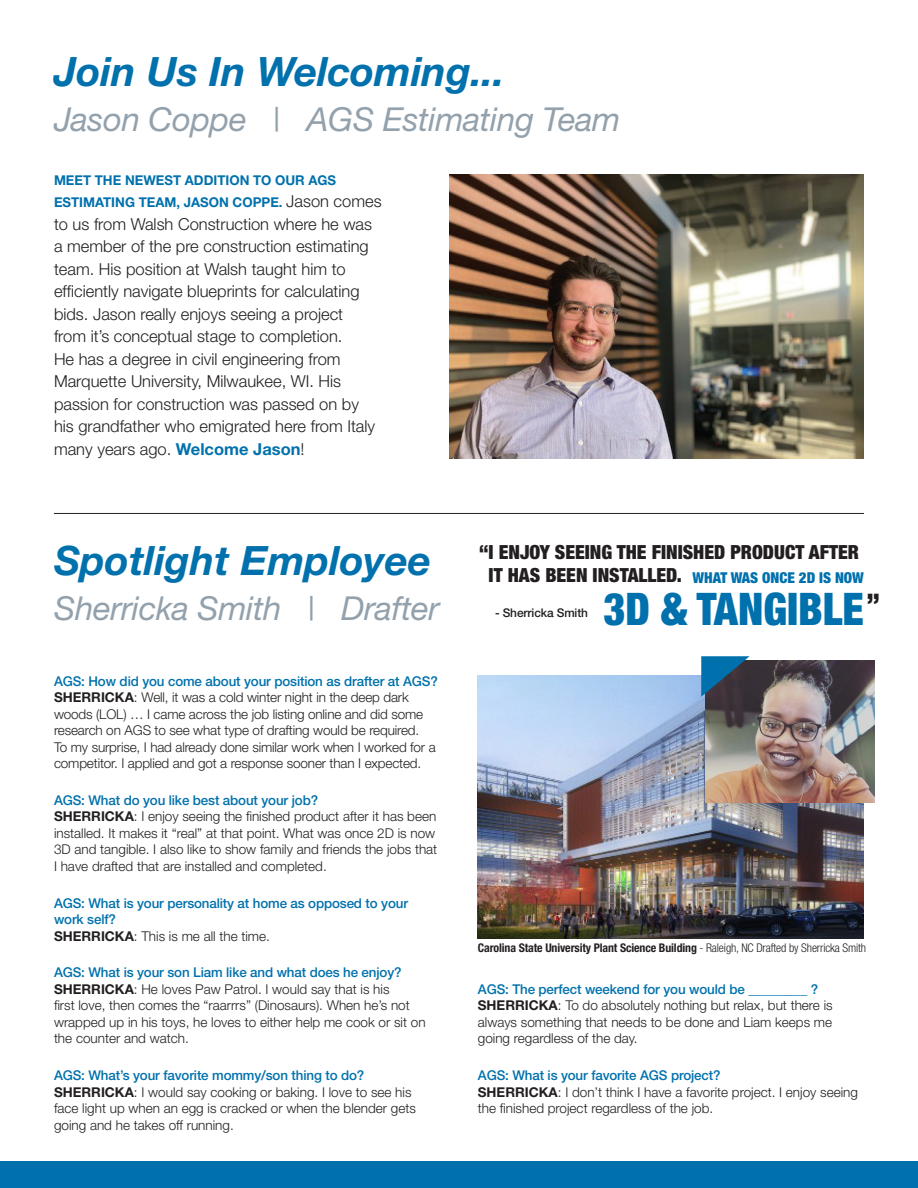
<style>
.page{position:relative;width:918px;height:1188px;background:#fff}
.page>*{position:absolute;margin:0;border:0;box-sizing:border-box;transform-origin:0 0}
.t1{font:900 condensed 45px "Helvetica Neue";color:#0071ad;scale:.95 1}
.t2{font:italic 700 40.5px "Helvetica Neue";color:#0071ad}
.t3{font:italic 33px "Helvetica Neue";letter-spacing:-.01em;color:#93a1ac}
.t4{font:900 condensed 27px "Helvetica Neue";color:#231f20}
.t5{font:900 condensed 19.5px/23.4px "Helvetica Neue";color:#231f20}
.t6{font:300 16.5px/22.5px "Helvetica Neue";color:#231f20}
.t7{font:900 condensed 15px "Helvetica Neue";color:#0071ad}
.t8{font:300 13.5px/16.5px "Helvetica Neue";color:#231f20}
.t9{font:500 13.5px/16.5px "Helvetica Neue";letter-spacing:-.01em;color:#0071ad}
.t10{font:700 13.5px/22.5px "Helvetica Neue";color:#0071ad}
.t11{font:700 condensed 12px "Helvetica Neue";letter-spacing:-.01em;color:#231f20}
.t12{font:500 12px "Helvetica Neue";letter-spacing:-.01em;color:#231f20}
.s1{font-weight:300;font-size:16.5px;color:#231f20}
.s2{font-weight:700;color:#0071ad}
.s3{font-weight:500;color:#0071ad}
.s4{font-weight:700}
.s5{font-weight:700;color:#231f20}
.s6{font-weight:300;color:#231f20}
.s7{font-weight:300}
</style>
<div class="page">
<img style="left:449px;top:174px;width:415px;height:284px">
<div style="left:0;top:1161px;width:918px;height:27px;background:#0071ad"></div>
<hr style="left:54px;top:513px;width:810px;height:1px;background:#231f20">
<img style="left:478px;top:675px;width:386px;height:263px">
<img style="left:706px;top:660px;width:169px;height:143px">
<svg style="left:701px;top:656px;width:49px;height:41px;background:#225475"></svg>
<p class="t2" style="left:54px;top:46px;width:452px">Join Us In Welcoming...</p>
<p class="t3" style="left:54px;top:99px;width:568px">Jason Coppe | AGS Estimating Team</p>
<p class="t10" style="left:54px;top:168px;width:329px">MEET THE NEWEST ADDITION TO OUR AGS<br>ESTIMATING TEAM, JASON COPPE. <span class="s1">Jason comes</span></p>
<p class="t6" style="left:54px;top:212px;width:323px">to us from Walsh Construction where he was a member of the pre construction estimating team. His position at Walsh taught him to efficiently navigate blueprints for calculating bids. Jason really enjoys seeing a project from it’s conceptual stage to completion.<br>He has a degree in civil engineering from Marquette University, Milwaukee, WI. His passion for construction was passed on by his grandfather who emigrated here from Italy many years ago. <span class="s2">Welcome Jason</span>!</p>
<p class="t2" style="left:54px;top:535px;width:379px">Spotlight Employee</p>
<p class="t3" style="left:54px;top:588px;width:387px">Sherricka Smith | Drafter</p>
<p class="t8" style="left:54px;top:672px;width:385px"><span class="s3">AGS: How did you come about your position as drafter at AGS?<br></span><span class="s4">SHERRICKA</span>: Well, it was a cold winter night in the deep dark woods (LOL) … I came across the job listing online and did some research on AGS to see what type of drafting would be required.<br>To my surprise, I had already done similar work when I worked for a competitor. I applied and got a response sooner than I expected.</p>
<p class="t8" style="left:54px;top:791px;width:385px"><span class="s3">AGS: What do you like best about your job?<br></span><span class="s4">SHERRICKA</span>: I enjoy seeing the finished product after it has been installed. It makes it “real” at that point. What was once 2D is now 3D and tangible. I also like to show family and friends the jobs that I have drafted that are installed and completed.</p>
<p class="t9" style="left:54px;top:894px;width:356px">AGS: What is your personality at home as opposed to your work self?<br><span class="s5">SHERRICKA</span><span class="s6">: This is me all the time.</span></p>
<p class="t8" style="left:54px;top:964px;width:373px"><span class="s3">AGS: What is your son Liam like and what does he enjoy?<br></span><span class="s4">SHERRICKA</span>: He loves Paw Patrol. I would say that is his<br>first love, then comes the “raarrrs” (Dinosaurs). When he’s not wrapped up in his toys, he loves to either help me cook or sit on the counter and watch.</p>
<p class="t8" style="left:54px;top:1067px;width:363px"><span class="s3">AGS: What’s your favorite mommy/son thing to do?<br></span><span class="s4">SHERRICKA</span>: I would say cooking or baking. I love to see his face light up when an egg is cracked or when the blender gets going and he takes off running.</p>
<p class="t5" style="left:489px;top:540px;width:372px;text-indent:-9px">“I ENJOY SEEING THE FINISHED PRODUCT AFTER<br>IT HAS BEEN INSTALLED.</p>
<p class="t7" style="left:693px;top:568px;width:173px">WHAT WAS ONCE 2D IS NOW</p>
<p class="t1" style="left:603px;top:581px;width:276px">3D &amp; TANGIBLE</p>
<p class="t4" style="left:867px;top:587px;width:14px">”</p>
<p class="t12" style="left:495px;top:606px;width:94px">- Sherricka Smith</p>
<p class="t11" style="left:478px;top:941px;width:390px">Carolina State University Plant Science Building <span class="s7">- Raleigh, NC Drafted by Sherricka Smith</span></p>
<p class="t8" style="left:478px;top:980px;width:356px"><span class="s3">AGS: The perfect weekend for you would be _________ ?<br></span><span class="s4">SHERRICKA</span>: To do absolutely nothing but relax, but there is always something that needs to be done and Liam keeps me going regardless of the day.</p>
<p class="t8" style="left:478px;top:1067px;width:382px"><span class="s3">AGS: What is your favorite AGS project?<br></span><span class="s4">SHERRICKA</span>: I don’t think I have a favorite project. I enjoy seeing the finished project regardless of the job.</p>
</div>
